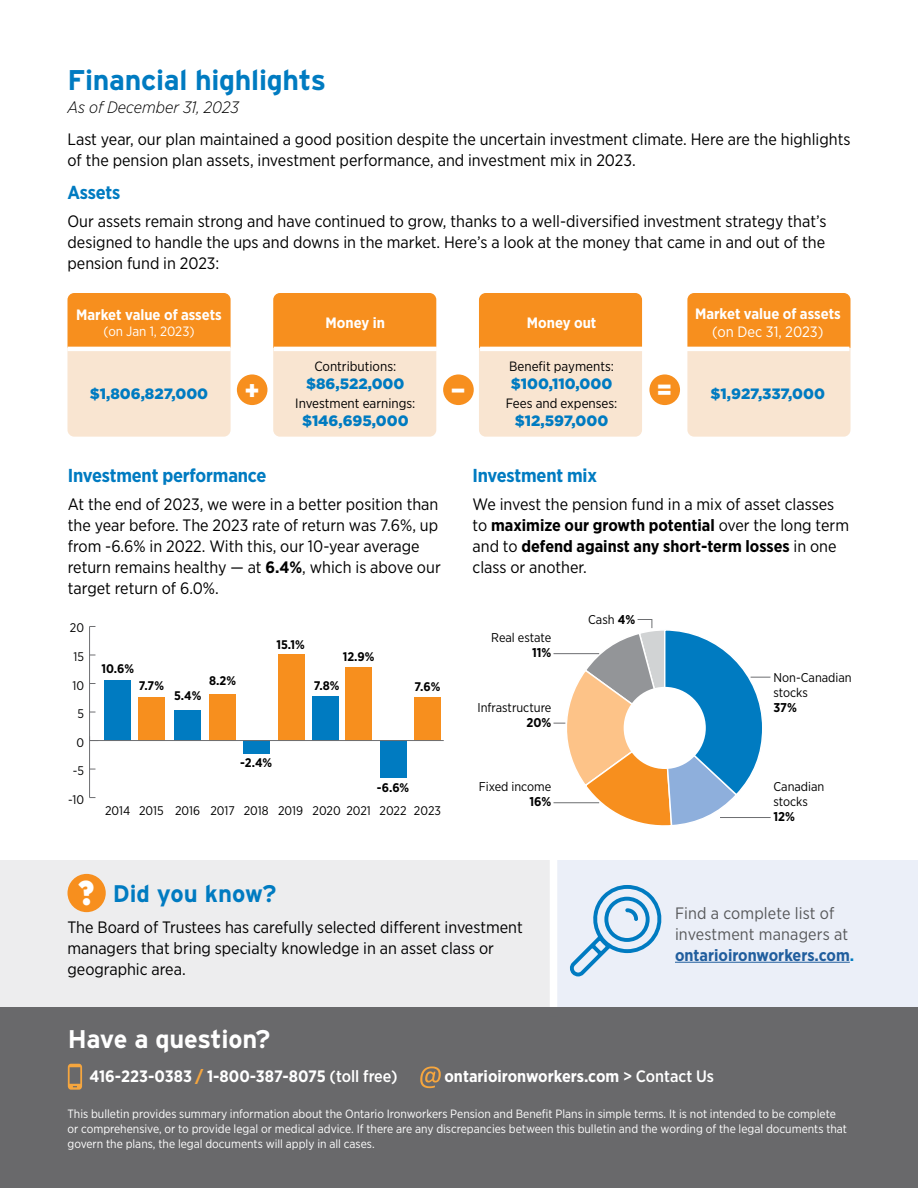
<style>
.page{position:relative;width:918px;height:1188px;background:#fff}
.page>*{position:absolute;margin:0;border:0;box-sizing:border-box;transform-origin:0 0}
.t1{font:700 28.5px "Interstate";letter-spacing:-.01em;color:#007bc1}
.t2{font:700 25.5px "Interstate";letter-spacing:-.01em;color:#fff}
.t3{font:900 25.2px "Outfit";color:#fff}
.t4{font:700 24px "Interstate";color:#007bc1}
.t5{font:700 18.75px "Gotham Narrow";letter-spacing:-.01em;color:#007bc1}
.t6{font:16.5px/21px "Gotham Narrow";color:#000}
.t7{font:700 16.5px "Gotham Narrow";color:#fff}
.t8{font:16.5px/21px "Gotham Narrow";letter-spacing:.01em;color:#58595b}
.t9{font:italic 300 16.5px "Gotham Narrow";color:#000}
.t10{font:900 15px "Gotham";color:#007bc1}
.t11{font:700 15px "Gotham Narrow";color:#fff}
.t12{font:15px "Gotham Narrow";color:#fff}
.t13{font:13.5px "Gotham Narrow";color:#000}
.t14{font:13.5px "Gotham Narrow";color:#fff}
.t15{font:12.75px/15.3px "Gotham Narrow";color:#000}
.t16{font:700 12.75px "Gotham Narrow";color:#000}
.t17{font:12.45px "Gotham Narrow";color:#000}
.t18{font:700 12.45px "Gotham Narrow";color:#000}
.t19{font:12px/15px "Gotham Narrow";color:#fff}
.s1{font-weight:700}
.s2{font-family:"Outfit";font-weight:900;font-size:33px;color:#fff}
.s3{font-weight:700;color:#215e9e}
.s4{font-weight:700;color:#007bc1}
.s5{font-weight:900;color:#f6a63e}
.s6{font-weight:500}
</style>
<div class="page">
<div style="left:554px;top:860px;width:364px;height:147px;background:#ebeff8"></div>
<hr style="left:675px;top:962px;width:175px;height:1px;background:#215e9e">
<div style="left:0;top:860px;width:554px;height:147px;background:#ededee"></div>
<div style="left:68px;top:874px;width:38px;height:38px;background:#f78f1e;border-radius:50%"></div>
<svg style="left:570px;top:885px;width:92px;height:91px"></svg>
<hr style="left:720px;top:817px;width:51px;height:1px;background:#6d6e71">
<svg style="left:554px;top:619px;width:216px;height:207px"></svg>
<hr style="left:554px;top:653px;width:45px;height:1px;background:#6d6e71">
<div style="left:550px;top:846px;width:7px;height:170px;background:#fff"></div>
<div style="left:0;top:1007px;width:918px;height:181px;background:#69696b"></div>
<svg style="left:68px;top:1064px;width:14px;height:26px"></svg>
<svg style="left:420px;top:1066px;width:21px;height:22px"></svg>
<svg style="left:68px;top:293px;width:163px;height:144px;background:#f8c48d"></svg>
<svg style="left:273px;top:293px;width:163px;height:144px;background:#f8c48d"></svg>
<svg style="left:479px;top:293px;width:163px;height:144px;background:#f8c48c"></svg>
<svg style="left:687px;top:293px;width:163px;height:144px;background:#f8c48d"></svg>
<hr style="left:68px;top:347px;width:163px;height:4px;background:#fff">
<hr style="left:274px;top:347px;width:163px;height:4px;background:#fff">
<hr style="left:480px;top:347px;width:163px;height:4px;background:#fff">
<hr style="left:686px;top:347px;width:163px;height:4px;background:#fff">
<div style="left:237px;top:374px;width:30px;height:31px;background:#f78f1e;border-radius:50%"></div>
<div style="left:443px;top:374px;width:31px;height:31px;background:#f78f1e;border-radius:50%"></div>
<div style="left:649px;top:374px;width:31px;height:31px;background:#f78f1e;border-radius:50%"></div>
<div style="left:415px;top:697px;width:26px;height:44px;background:#f78f1e"></div>
<div style="left:380px;top:741px;width:26px;height:37px;background:#007bc1"></div>
<div style="left:346px;top:667px;width:26px;height:74px;background:#f78f1e"></div>
<div style="left:313px;top:696px;width:26px;height:45px;background:#007bc1"></div>
<div style="left:278px;top:654px;width:26px;height:87px;background:#f78f1e"></div>
<div style="left:244px;top:741px;width:26px;height:13px;background:#007bc1"></div>
<div style="left:209px;top:694px;width:26px;height:47px;background:#f78f1e"></div>
<div style="left:175px;top:710px;width:26px;height:31px;background:#007bc1"></div>
<div style="left:139px;top:697px;width:26px;height:44px;background:#f78f1e"></div>
<div style="left:104px;top:680px;width:26px;height:61px;background:#007bc1"></div>
<hr style="left:90px;top:740px;width:354px;height:1px;background:#6d6e71">
<hr style="left:89px;top:626px;width:1px;height:172px;background:#6d6e71">
<h1 class="t1" style="left:68px;top:64px;width:260px">Financial highlights</h1>
<p class="t9" style="left:68px;top:97px;width:173px">As of December 31, 2023</p>
<p class="t6" style="left:68px;top:128px;width:785px">Last year, our plan maintained a good position despite the uncertain investment climate. Here are the highlights of the pension plan assets, investment performance, and investment mix in 2023.</p>
<p class="t5" style="left:68px;top:180px;width:54px">Assets</p>
<p class="t6" style="left:68px;top:210px;width:760px;text-align:justify">Our assets remain strong and have continued to grow, thanks to a well-diversified investment strategy that’s designed to handle the ups and downs in the market. Here’s a look at the money that came in and out of the pension fund in 2023:</p>
<p class="t11" style="left:76px;top:305px;width:147px">Market value of assets</p>
<p class="t14" style="left:104px;top:323px;width:92px">(on Jan 1, 2023)</p>
<p class="t11" style="left:695px;top:304px;width:147px">Market value of assets</p>
<p class="t12" style="left:712px;top:322px;width:113px">(on Dec 31, 2023)</p>
<p class="t11" style="left:326px;top:313px;width:61px">Money in</p>
<p class="t11" style="left:527px;top:313px;width:71px">Money out</p>
<p class="t10" style="left:90px;top:383px;width:120px">$1,806,827,000</p>
<h3 class="t3" style="left:245px;top:376px;width:16px">+</h3>
<p class="t13" style="left:314px;top:357px;width:83px">Contributions:</p>
<p class="t10" style="left:306px;top:373px;width:100px">$86,522,000</p>
<p class="t13" style="left:295px;top:395px;width:122px">Investment earnings:</p>
<p class="t10" style="left:302px;top:410px;width:108px">$146,695,000</p>
<h3 class="t3" style="left:451px;top:373px;width:16px">–</h3>
<p class="t13" style="left:509px;top:357px;width:106px">Benefit payments:</p>
<p class="t10" style="left:511px;top:373px;width:103px">$100,110,000</p>
<p class="t13" style="left:506px;top:395px;width:113px">Fees and expenses:</p>
<p class="t10" style="left:515px;top:410px;width:95px">$12,597,000</p>
<h3 class="t3" style="left:657px;top:375px;width:16px">=</h3>
<p class="t10" style="left:711px;top:383px;width:116px">$1,927,337,000</p>
<p class="t5" style="left:68px;top:463px;width:200px">Investment performance</p>
<p class="t6" style="left:68px;top:493px;width:374px">At the end of 2023, we were in a better position than the year before. The 2023 rate of return was 7.6%, up from -6.6% in 2022. With this, our 10-year average return remains healthy — at <span class="s1">6.4%</span>, which is above our target return of 6.0%.</p>
<p class="t17" style="left:70px;top:620px;width:16px">20</p>
<p class="t17" style="left:74px;top:649px;width:12px">15</p>
<p class="t17" style="left:72px;top:677px;width:13px">10</p>
<p class="t17" style="left:78px;top:706px;width:8px">5</p>
<p class="t17" style="left:76px;top:734px;width:9px">0</p>
<p class="t17" style="left:73px;top:763px;width:13px">-5</p>
<p class="t17" style="left:68px;top:791px;width:17px">-10</p>
<p class="t18" style="left:101px;top:661px;width:34px">10.6%</p>
<p class="t18" style="left:139px;top:678px;width:27px">7.7%</p>
<p class="t18" style="left:174px;top:688px;width:29px">5.4%</p>
<p class="t18" style="left:209px;top:672px;width:28px">8.2%</p>
<p class="t18" style="left:276px;top:637px;width:30px">15.1%</p>
<p class="t18" style="left:343px;top:648px;width:33px">12.9%</p>
<p class="t18" style="left:314px;top:677px;width:27px">7.8%</p>
<p class="t18" style="left:415px;top:679px;width:27px">7.6%</p>
<p class="t18" style="left:240px;top:755px;width:34px">-2.4%</p>
<p class="t17" style="left:105px;top:803px;width:200px">2014 2015 2016 2017 2018 2019</p>
<p class="t18" style="left:377px;top:780px;width:34px">-6.6%</p>
<p class="t17" style="left:313px;top:803px;width:30px">2020</p>
<p class="t17" style="left:346px;top:803px;width:26px">2021</p>
<p class="t17" style="left:380px;top:803px;width:63px">2022 2023</p>
<p class="t5" style="left:473px;top:463px;width:126px">Investment mix</p>
<p class="t6" style="left:473px;top:493px;width:378px">We invest the pension fund in a mix of asset classes to <span class="s1">maximize our growth potential</span> over the long term and to <span class="s1">defend against any short-term losses</span> in one class or another.</p>
<p class="t15" style="left:491px;top:630px;width:62px">Real estate</p>
<p class="t16" style="left:532px;top:645px;width:21px">11%</p>
<p class="t15" style="left:477px;top:699px;width:75px">Infrastructure</p>
<p class="t16" style="left:526px;top:714px;width:26px">20%</p>
<p class="t15" style="left:479px;top:778px;width:74px">Fixed income</p>
<p class="t16" style="left:529px;top:793px;width:24px">16%</p>
<p class="t15" style="left:588px;top:612px;width:49px">Cash <span class="s1">4%</span></p>
<p class="t15" style="left:773px;top:669px;width:80px">Non-Canadian stocks</p>
<p class="t16" style="left:773px;top:700px;width:25px">37%</p>
<p class="t15" style="left:773px;top:778px;width:53px">Canadian stocks</p>
<p class="t16" style="left:773px;top:809px;width:23px">12%</p>
<h3 class="t4" style="left:78px;top:880px;width:200px"><span class="s2">?</span> Did you know?</h3>
<p class="t6" style="left:68px;top:917px;width:457px">The Board of Trustees has carefully selected different investment managers that bring specialty knowledge in an asset class or geographic area.</p>
<p class="t8" style="left:675px;top:902px;width:181px">Find a complete list of investment managers at <span class="s3">ontarioironworkers.com</span><span class="s4">.</span></p>
<h2 class="t2" style="left:68px;top:1024px;width:204px">Have a question?</h2>
<p class="t7" style="left:89px;top:1066px;width:310px">416-223-0383 <span class="s5">/</span> 1-800-387-8075 <span class="s6">(toll free)</span></p>
<p class="t7" style="left:444px;top:1066px;width:271px">ontarioironworkers.com <span class="s6">&gt; Contact Us</span></p>
<p class="t19" style="left:68px;top:1106px;width:781px">This bulletin provides summary information about the Ontario Ironworkers Pension and Benefit Plans in simple terms. It is not intended to be complete or comprehensive, or to provide legal or medical advice. If there are any discrepancies between this bulletin and the wording of the legal documents that govern the plans, the legal documents will apply in all cases.</p>
</div>
